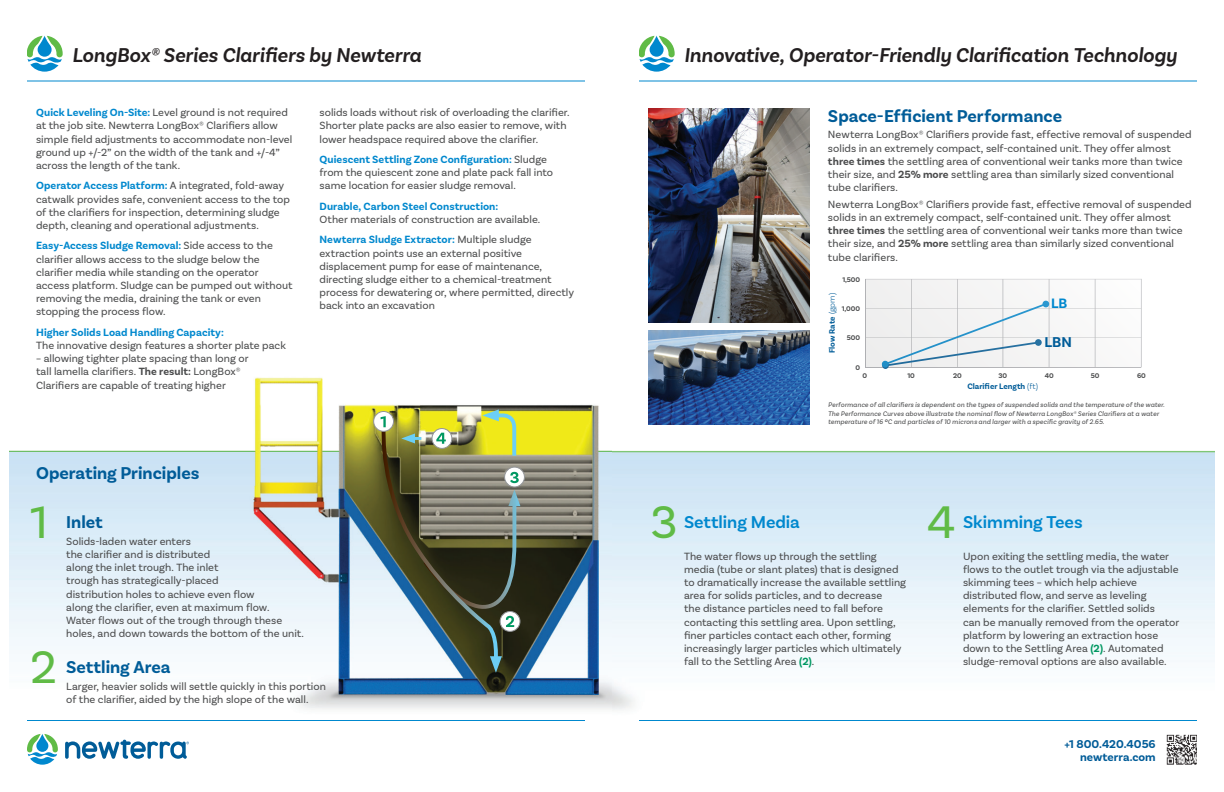
<style>
.page{position:relative;width:1224px;height:792px;background:#fff}
.page>*{position:absolute;margin:0;border:0;box-sizing:border-box;transform-origin:0 0}
.t1{font:48px "Basic Sans";color:#60bb46}
.t2{font:italic 600 21px "Basic Sans";letter-spacing:-.005em;color:#231f20}
.t3{font:700 18px "Basic Sans";color:#005c98}
.t4{font:600 18px "Basic Sans";color:#0088ce}
.t5{font:700 14.9px "Basic Sans";color:#005c98}
.t6{font:700 14.3px "Basic Sans";color:#0088ce}
.t7{font:700 12px/13px "Basic Sans";color:#005c98;text-align:right}
.t8{font:11px/13.2px "Basic Sans";color:#4b4c4d}
.t9{font:700 11px "Basic Sans";letter-spacing:.005em;color:#0088ce}
.t10{font:700 8.4px "Basic Sans";color:#005c98}
.t11{font:700 7.2px "Basic Sans";letter-spacing:-.015em;color:#4b4c4d}
.t12{font:italic 7px/8.4px "Basic Sans";letter-spacing:.02em;color:#4b4c4d}
.s1{font-weight:700;color:#0088ce}
.s2{font-weight:700}
.s3{font-weight:300}
.s4{font-weight:700;color:#009862}
</style>
<div class="page">
<hr style="left:27px;top:720px;width:558px;height:1px;background:#0088ce">
<svg style="left:27px;top:734px;width:31px;height:31px"></svg>
<svg style="left:65px;top:740px;width:124px;height:19px"></svg>
<svg style="left:27px;top:36px;width:36px;height:36px"></svg>
<hr style="left:27px;top:80px;width:558px;height:2px;background:#0088ce">
<img style="left:9px;top:377px;width:603px;height:332px">
<hr style="left:1141px;top:279px;width:1px;height:88px;background:#b2b3b7">
<hr style="left:865px;top:367px;width:276px;height:1px;background:#b2b3b7">
<svg style="left:865px;top:279px;width:276px;height:88px"></svg>
<hr style="left:639px;top:720px;width:558px;height:1px;background:#0088ce">
<img style="left:1166px;top:734px;width:31px;height:31px">
<svg style="left:639px;top:36px;width:36px;height:36px"></svg>
<hr style="left:639px;top:80px;width:558px;height:2px;background:#0088ce">
<svg style="left:505px;top:467px;width:19px;height:20px"></svg>
<div style="left:504px;top:467px;width:21px;height:20px;border:1px solid #939598;border-radius:50%"></div>
<div style="left:374px;top:411px;width:20px;height:20px;background:#fff;border-radius:50%"></div>
<div style="left:373px;top:411px;width:21px;height:21px;border:1px solid #939598;border-radius:50%"></div>
<svg style="left:380px;top:409px;width:140px;height:264px;background:#797f61"></svg>
<img style="left:648px;top:108px;width:162px;height:215px">
<img style="left:648px;top:330px;width:162px;height:94px">
<h2 class="t2" style="left:72px;top:42px;width:351px">LongBox® Series Clarifiers by Newterra</h2>
<p class="t8" style="left:36px;top:106px;width:258px"><span class="s1">Quick Leveling On-Site:</span> Level ground is not required at the job site. Newterra LongBox® Clarifiers allow simple field adjustments to accommodate non-level ground up +/-2” on the width of the tank and +/-4” across the length of the tank.</p>
<p class="t8" style="left:36px;top:179px;width:255px"><span class="s1">Operator Access Platform:</span> A integrated, fold-away catwalk provides safe, convenient access to the top of the clarifiers for inspection, determining sludge depth, cleaning and operational adjustments.</p>
<p class="t8" style="left:36px;top:239px;width:258px"><span class="s1">Easy-Access Sludge Removal:</span> Side access to the clarifier allows access to the sludge below the clarifier media while standing on the operator access platform. Sludge can be pumped out without removing the media, draining the tank or even stopping the process flow.</p>
<p class="t9" style="left:36px;top:326px;width:189px">Higher Solids Load Handling Capacity:</p>
<p class="t8" style="left:36px;top:339px;width:251px">The innovative design features a shorter plate pack</p>
<p class="t8" style="left:36px;top:352px;width:214px">– allowing tighter plate spacing than long or tall lamella clarifiers. <span class="s2">The result:</span> LongBox®<br>Clarifiers are capable of treating higher</p>
<p class="t8" style="left:320px;top:106px;width:252px">solids loads without risk of overloading the clarifier.<br>Shorter plate packs are also easier to remove, with lower headspace required above the clarifier.</p>
<p class="t8" style="left:320px;top:153px;width:235px"><span class="s1">Quiescent Settling Zone Configuration:</span> Sludge from the quiescent zone and plate pack fall into same location for easier sludge removal.</p>
<p class="t9" style="left:320px;top:200px;width:180px">Durable, Carbon Steel Construction:</p>
<p class="t8" style="left:320px;top:209px;width:222px;line-height:20.4px">Other materials of construction are available.<br><span class="s1">Newterra Sludge Extractor:</span> Multiple sludge</p>
<p class="t8" style="left:320px;top:246px;width:256px">extraction points use an external positive displacement pump for ease of maintenance, directing sludge either to a chemical-treatment process for dewatering or, where permitted, directly back into an excavation</p>
<h3 class="t3" style="left:36px;top:462px;width:165px">Operating Principles</h3>
<h1 class="t1" style="left:30px;top:493px;width:19px">1</h1>
<h3 class="t3" style="left:66px;top:511px;width:38px">Inlet</h3>
<p class="t8" style="left:66px;top:534px;width:239px">Solids-laden water enters<br>the clarifier and is distributed<br>along the inlet trough. The inlet<br>trough has strategically-placed<br>distribution holes to achieve even flow<br>along the clarifier, even at maximum flow.<br>Water flows out of the trough through these holes, and down towards the bottom of the unit.</p>
<h1 class="t1" style="left:30px;top:638px;width:28px">2</h1>
<h3 class="t3" style="left:66px;top:656px;width:106px">Settling Area</h3>
<p class="t8" style="left:66px;top:680px;width:261px">Larger, heavier solids will settle quickly in this portion of the clarifier, aided by the high slope of the wall.</p>
<h2 class="t2" style="left:684px;top:42px;width:494px">Innovative, Operator-Friendly Clarification Technology</h2>
<h3 class="t3" style="left:828px;top:105px;width:236px">Space-Efficient Performance</h3>
<p class="t8" style="left:828px;top:128px;width:365px">Newterra LongBox® Clarifiers provide fast, effective removal of suspended solids in an extremely compact, self-contained unit. They offer almost <span class="s2">three times</span> the settling area of conventional weir tanks more than twice their size, and <span class="s2">25% more</span> settling area than similarly sized conventional tube clarifiers.</p>
<p class="t8" style="left:828px;top:198px;width:365px">Newterra LongBox® Clarifiers provide fast, effective removal of suspended solids in an extremely compact, self-contained unit. They offer almost <span class="s2">three times</span> the settling area of conventional weir tanks more than twice their size, and <span class="s2">25% more</span> settling area than similarly sized conventional tube clarifiers.</p>
<p class="t11" style="left:842px;top:275px;width:19px">1,500</p>
<p class="t10" style="left:827px;top:353px;width:62px;rotate:-90deg">Flow Rate <span class="s3">(gpm)</span></p>
<h3 class="t6" style="left:1051px;top:295px;width:18px">LB</h3>
<p class="t11" style="left:842px;top:304px;width:20px">1,000</p>
<p class="t11" style="left:847px;top:334px;width:15px">500</p>
<h3 class="t5" style="left:1044px;top:333px;width:29px">LBN</h3>
<p class="t11" style="left:855px;top:363px;width:6px">0</p>
<p class="t11" style="left:863px;top:371px;width:6px">0</p>
<p class="t11" style="left:907px;top:371px;width:9px">10</p>
<p class="t11" style="left:953px;top:371px;width:10px">20</p>
<p class="t11" style="left:999px;top:371px;width:10px">30</p>
<p class="t11" style="left:1045px;top:371px;width:10px">40</p>
<p class="t11" style="left:1091px;top:371px;width:10px">50</p>
<p class="t11" style="left:1137px;top:371px;width:10px">60</p>
<p class="t10" style="left:967px;top:381px;width:72px">Clarifier Length <span class="s3">(ft)</span></p>
<p class="t12" style="left:828px;top:401px;width:338px">Performance of all clarifiers is dependent on the types of suspended solids and the temperature of the water.<br>The Performance Curves above illustrate the nominal flow of Newterra LongBox® Series Clarifiers at a water temperature of 16 ºC and particles of 10 microns and larger with a specific gravity of 2.65.</p>
<h1 class="t1" style="left:650px;top:494px;width:29px">3</h1>
<h3 class="t4" style="left:684px;top:512px;width:118px">Settling Media</h3>
<p class="t8" style="left:684px;top:549px;width:224px">The water flows up through the settling media (tube or slant plates) that is designed to dramatically increase the available settling area for solids particles, and to decrease<br>the distance particles need to fall before contacting this settling area. Upon settling, finer particles contact each other, forming increasingly larger particles which ultimately fall to the Settling Area <span class="s4">(2)</span>.</p>
<h1 class="t1" style="left:927px;top:494px;width:30px">4</h1>
<h3 class="t4" style="left:963px;top:512px;width:121px">Skimming Tees</h3>
<p class="t8" style="left:963px;top:549px;width:218px">Upon exiting the settling media, the water flows to the outlet trough via the adjustable skimming tees – which help achieve distributed flow, and serve as leveling elements for the clarifier. Settled solids<br>can be manually removed from the operator platform by lowering an extraction hose down to the Settling Area <span class="s4">(2)</span>. Automated sludge-removal options are also available.</p>
<p class="t7" style="left:1064px;top:737px;width:93px">+1 800.420.4056 newterra.com</p>
</div>
